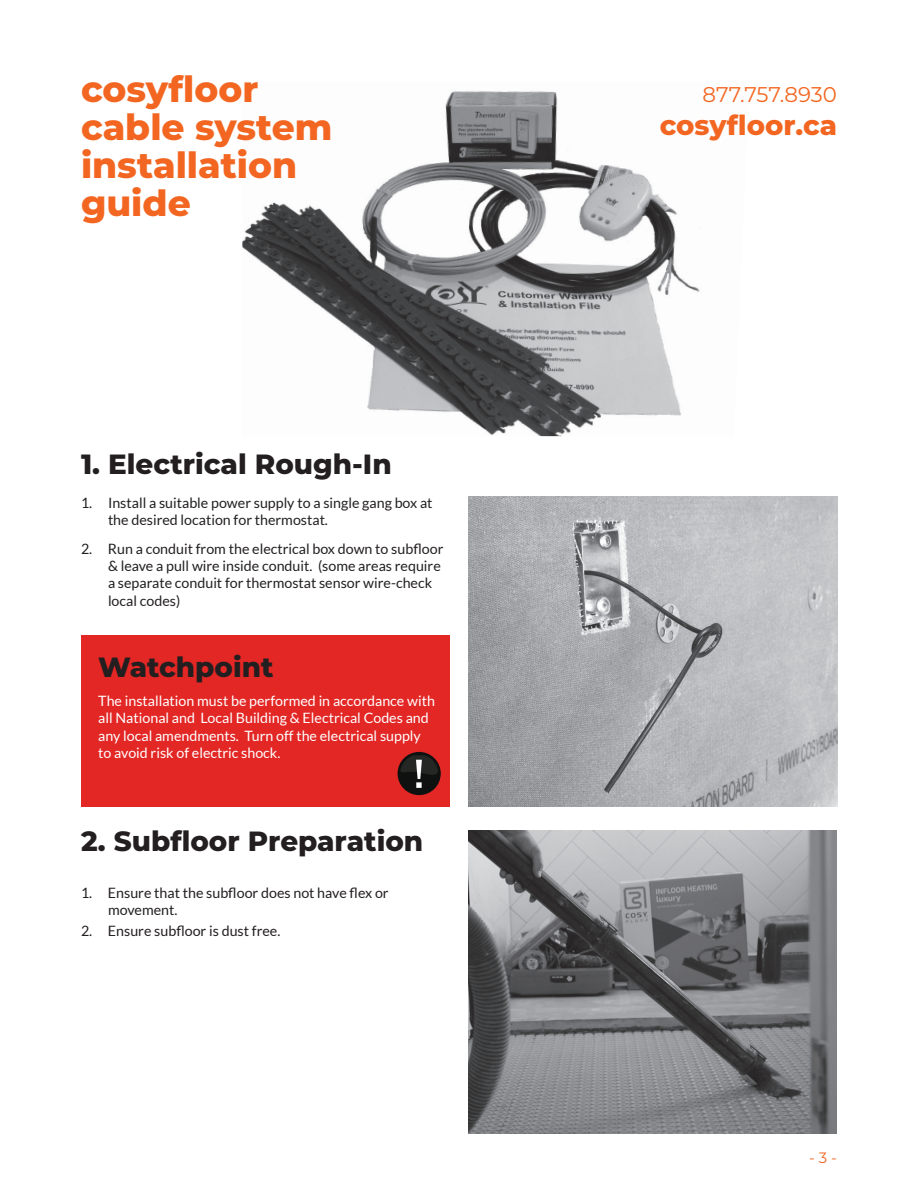
<style>
.page{position:relative;width:918px;height:1188px;background:#fff}
.page>*{position:absolute;margin:0;border:0;box-sizing:border-box;transform-origin:0 0}
.t1{font:800 36px/38px "Montserrat";color:#f36621}
.t2{font:800 27.75px "Montserrat";color:#231f20}
.t3{font:800 27.6px "Montserrat";color:#f36621}
.t4{font:21.3px "Montserrat";color:#f36621}
.t5{font:15px "Montserrat";color:#f36621}
.t6{font:14.25px/17.1px "Lato";color:#231f20}
.t7{font:14.25px/17.1px "Lato";color:#fff}
</style>
<div class="page">
<div style="left:81px;top:635px;width:369px;height:172px;background:#e22725"></div>
<div style="left:398px;top:752px;width:43px;height:43px;background:#0f1110;border-radius:50%"></div>
<svg style="left:400px;top:755px;width:38px;height:33px"></svg>
<img style="left:468px;top:496px;width:370px;height:311px">
<img style="left:468px;top:831px;width:369px;height:303px">
<img style="left:242px;top:91px;width:458px;height:345px">
<h1 class="t1" style="left:81px;top:68px;width:253px">cosyfloor cable system installation guide</h1>
<h2 class="t2" style="left:81px;top:444px;width:312px">1. Electrical Rough-In</h2>
<p class="t6" style="left:108px;top:494px;width:326px;text-indent:-27px">1. Install a suitable power supply to a single gang box at the desired location for thermostat.</p>
<p class="t6" style="left:108px;top:540px;width:337px;text-indent:-27px">2. Run a conduit from the electrical box down to subfloor &amp; leave a pull wire inside conduit. (some areas require a separate conduit for thermostat sensor wire-check local codes)</p>
<h2 class="t2" style="left:98px;top:647px;width:177px">Watchpoint</h2>
<p class="t7" style="left:98px;top:693px;width:338px">The installation must be performed in accordance with all National and Local Building &amp; Electrical Codes and any local amendments. Turn off the electrical supply to avoid risk of electric shock.</p>
<h2 class="t2" style="left:81px;top:820px;width:344px">2. Subfloor Preparation</h2>
<p class="t6" style="left:108px;top:885px;width:282px;text-indent:-27px">1. Ensure that the subfloor does not have flex or movement.</p>
<p class="t6" style="left:81px;top:922px;width:201px">2. Ensure subfloor is dust free.</p>
<h3 class="t4" style="left:703px;top:79px;width:136px">877.757.8930</h3>
<h3 class="t3" style="left:660px;top:105px;width:179px">cosyfloor.ca</h3>
<p class="t5" style="left:809px;top:1147px;width:29px">- 3 -</p>
</div>
